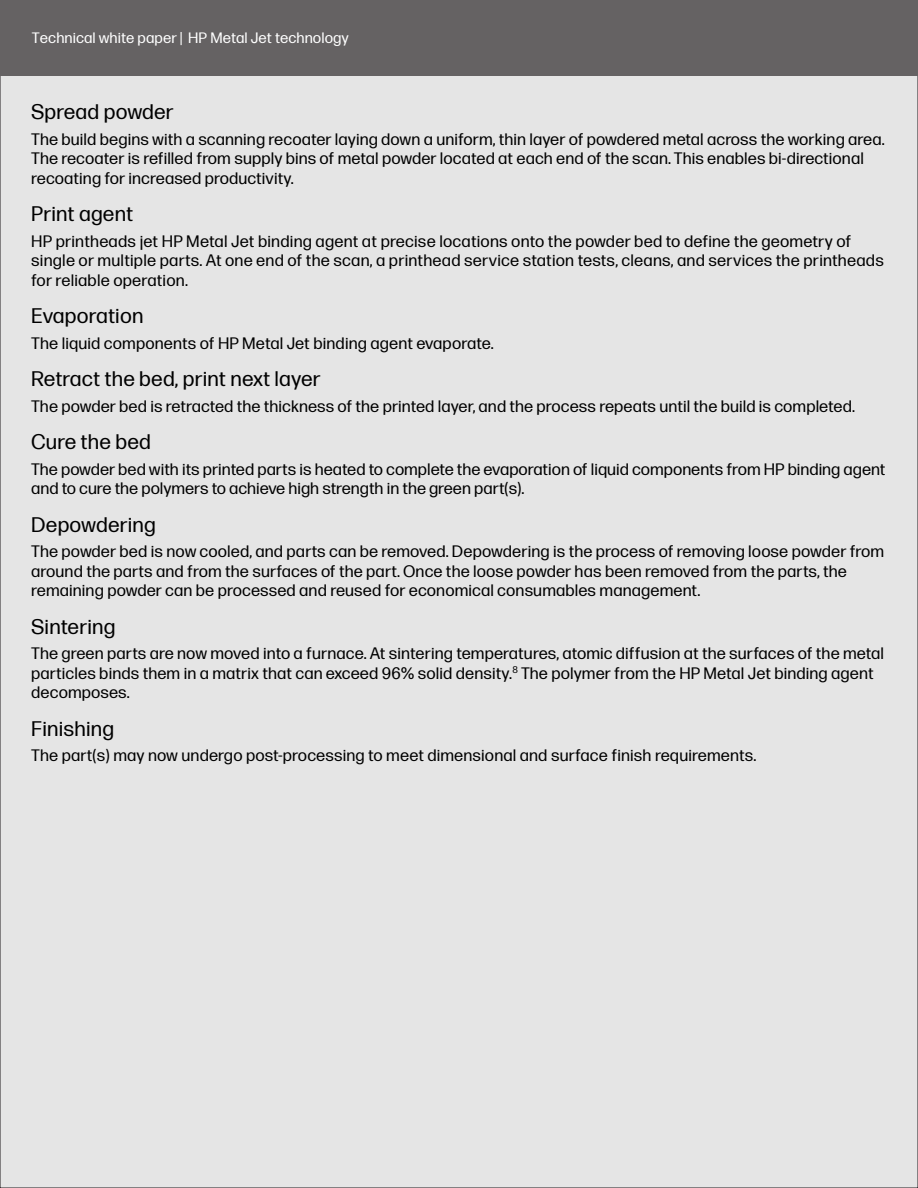
<style>
.page{position:relative;width:918px;height:1188px;background:#e5e5e5}
.page>*{position:absolute;margin:0;border:0;box-sizing:border-box;transform-origin:0 0}
.t1{font:21px "Forma DJR Micro";letter-spacing:.01em;color:#000}
.t2{font:16.5px/19.5px "Forma DJR Micro";letter-spacing:.005em;color:#000}
.t3{font:15px "Forma DJR Micro";letter-spacing:.005em;color:#fff}
</style>
<div class="page">
<div style="left:0;top:0;width:918px;height:75px;background:#656263"></div>
<p class="t3" style="left:32px;top:27px;width:318px">Technical white paper | HP Metal Jet technology</p>
<p class="t1" style="left:31px;top:97px;width:144px">Spread powder</p>
<p class="t2" style="left:31px;top:128px;width:855px">The build begins with a scanning recoater laying down a uniform, thin layer of powdered metal across the working area.<br>The recoater is refilled from supply bins of metal powder located at each end of the scan. This enables bi-directional recoating for increased productivity.</p>
<p class="t1" style="left:31px;top:199px;width:104px">Print agent</p>
<p class="t2" style="left:31px;top:230px;width:854px">HP printheads jet HP Metal Jet binding agent at precise locations onto the powder bed to define the geometry of single or multiple parts. At one end of the scan, a printhead service station tests, cleans, and services the printheads for reliable operation.</p>
<p class="t1" style="left:31px;top:301px;width:114px">Evaporation</p>
<p class="t2" style="left:31px;top:332px;width:464px">The liquid components of HP Metal Jet binding agent evaporate.</p>
<p class="t1" style="left:31px;top:364px;width:291px">Retract the bed, print next layer</p>
<p class="t2" style="left:31px;top:395px;width:825px">The powder bed is retracted the thickness of the printed layer, and the process repeats until the build is completed.</p>
<p class="t1" style="left:31px;top:427px;width:121px">Cure the bed</p>
<p class="t2" style="left:31px;top:458px;width:856px">The powder bed with its printed parts is heated to complete the evaporation of liquid components from HP binding agent and to cure the polymers to achieve high strength in the green part(s).</p>
<p class="t1" style="left:31px;top:509px;width:126px">Depowdering</p>
<p class="t2" style="left:31px;top:540px;width:855px">The powder bed is now cooled, and parts can be removed. Depowdering is the process of removing loose powder from around the parts and from the surfaces of the part. Once the loose powder has been removed from the parts, the remaining powder can be processed and reused for economical consumables management.</p>
<p class="t1" style="left:31px;top:611px;width:86px">Sintering</p>
<p class="t2" style="left:31px;top:642px;width:854px">The green parts are now moved into a furnace. At sintering temperatures, atomic diffusion at the surfaces of the metal particles binds them in a matrix that can exceed 96% solid density.<sup>8</sup> The polymer from the HP Metal Jet binding agent decomposes.</p>
<p class="t1" style="left:31px;top:713px;width:84px">Finishing</p>
<p class="t2" style="left:31px;top:744px;width:727px">The part(s) may now undergo post-processing to meet dimensional and surface finish requirements.</p>
</div>
